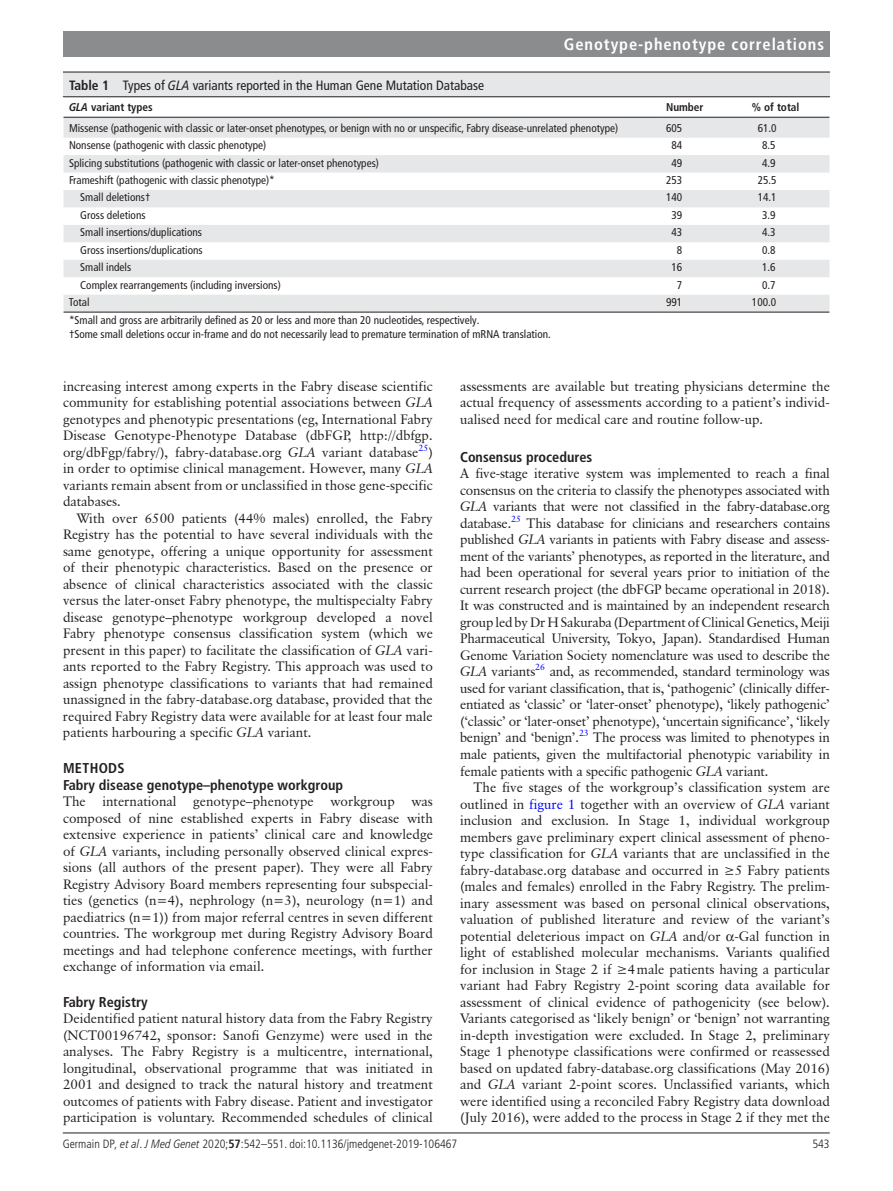
<style>
.page{position:relative;width:893px;height:1191px;background:#fff}
.page>*{position:absolute;margin:0;border:0;box-sizing:border-box;transform-origin:0 0}
.t1{font:700 condensed 16.5px "Frutiger LT Pro";letter-spacing:.055em;color:#fff}
.t2{font:700 condensed 14.25px/17.2px "Frutiger LT Pro";color:#231f20}
.t3{font:13.5px/16.5px "Classical Garamond BT";color:#231f20;text-align:justify}
.t4{font:condensed 13.5px "Frutiger LT Pro";color:#231f20}
.t5{font:300 condensed 12px "Frutiger LT Pro";color:#231f20}
.t6{font:condensed 11.25px/14.2px "Frutiger LT Pro";color:#231f20}
.t7{font:700 condensed 11.25px "Frutiger LT Pro";color:#231f20}
.s1{font-weight:700}
.s2{font-style:italic}
.s3{color:#00f}
</style>
<div class="page">
<hr style="left:63px;top:1132px;width:767px;height:1px;background:#231f20">
<div style="left:63px;top:31px;width:767px;height:25px;background:#8a8c8e"></div>
<div style="left:63px;top:72px;width:767px;height:266px;background:#e6e7e8"></div>
<hr style="left:63px;top:72px;width:767px;height:1px;background:#231f20">
<svg style="left:64px;top:97px;width:766px;height:198px;fill:#fff"></svg>
<div style="left:63px;top:312px;width:767px;height:26px;background:#fff"></div>
<hr style="left:63px;top:96px;width:597px;height:1px;background:#231f20">
<hr style="left:63px;top:117px;width:597px;height:1px;background:#231f20">
<hr style="left:660px;top:96px;width:86px;height:1px;background:#231f20">
<hr style="left:660px;top:117px;width:86px;height:1px;background:#231f20">
<hr style="left:746px;top:96px;width:84px;height:1px;background:#231f20">
<hr style="left:746px;top:117px;width:84px;height:1px;background:#231f20">
<hr style="left:63px;top:312px;width:597px;height:1px;background:#231f20">
<hr style="left:660px;top:312px;width:86px;height:1px;background:#231f20">
<hr style="left:746px;top:312px;width:84px;height:1px;background:#231f20">
<svg style="left:63px;top:97px;width:1px;height:216px"></svg>
<p class="t1" style="left:564px;top:34px;width:262px">Genotype-phenotype correlations</p>
<p class="t4" style="left:69px;top:78px;width:417px"><span class="s1">Table 1</span> Types of <span class="s2">GLA</span> variants reported in the Human Gene Mutation Database</p>
<p class="t7" style="left:69px;top:101px;width:85px"><span class="s2">GLA</span> variant types</p>
<p class="t7" style="left:666px;top:101px;width:39px">Number</p>
<p class="t7" style="left:752px;top:101px;width:49px">% of total</p>
<p class="t6" style="left:69px;top:121px;width:551px">Missense (pathogenic with classic or later-onset phenotypes, or benign with no or unspecific, Fabry disease-unrelated phenotype)</p>
<p class="t6" style="left:666px;top:121px;width:18px">605</p>
<p class="t6" style="left:758px;top:121px;width:20px">61.0</p>
<p class="t6" style="left:69px;top:138px;width:199px">Nonsense (pathogenic with classic phenotype)</p>
<p class="t6" style="left:671px;top:138px;width:12px">84</p>
<p class="t6" style="left:762px;top:138px;width:15px">8.5</p>
<p class="t6" style="left:69px;top:156px;width:311px">Splicing substitutions (pathogenic with classic or later-onset phenotypes)</p>
<p class="t6" style="left:671px;top:156px;width:12px">49</p>
<p class="t6" style="left:762px;top:156px;width:15px">4.9</p>
<p class="t6" style="left:69px;top:173px;width:207px">Frameshift (pathogenic with classic phenotype)*</p>
<p class="t6" style="left:666px;top:173px;width:18px">253</p>
<p class="t6" style="left:758px;top:173px;width:20px">25.5</p>
<p class="t6" style="left:80px;top:190px;width:72px">Small deletions†</p>
<p class="t6" style="left:666px;top:190px;width:18px">140</p>
<p class="t6" style="left:758px;top:190px;width:20px">14.1</p>
<p class="t6" style="left:80px;top:208px;width:67px">Gross deletions</p>
<p class="t6" style="left:671px;top:208px;width:12px">39</p>
<p class="t6" style="left:762px;top:208px;width:15px">3.9</p>
<p class="t6" style="left:80px;top:225px;width:123px">Small insertions/duplications</p>
<p class="t6" style="left:671px;top:225px;width:12px">43</p>
<p class="t6" style="left:762px;top:225px;width:15px">4.3</p>
<p class="t6" style="left:80px;top:243px;width:124px">Gross insertions/duplications</p>
<p class="t6" style="left:677px;top:243px;width:7px">8</p>
<p class="t6" style="left:762px;top:243px;width:15px">0.8</p>
<p class="t6" style="left:80px;top:260px;width:53px">Small indels</p>
<p class="t6" style="left:671px;top:260px;width:12px">16</p>
<p class="t6" style="left:762px;top:260px;width:15px">1.6</p>
<p class="t6" style="left:80px;top:278px;width:202px">Complex rearrangements (including inversions)</p>
<p class="t6" style="left:677px;top:278px;width:7px">7</p>
<p class="t6" style="left:762px;top:278px;width:15px">0.7</p>
<p class="t6" style="left:69px;top:295px;width:22px">Total</p>
<p class="t6" style="left:666px;top:295px;width:18px">991</p>
<p class="t6" style="left:752px;top:295px;width:26px">100.0</p>
<p class="t6" style="left:69px;top:312px;width:483px">*Small and gross are arbitrarily defined as 20 or less and more than 20 nucleotides, respectively.<br>†Some small deletions occur in-frame and do not necessarily lead to premature termination of mRNA translation.</p>
<p class="t3" style="left:63px;top:377px;width:371px">increasing interest among experts in the Fabry disease scientific community for establishing potential associations between <span class="s2">GLA </span>genotypes and phenotypic presentations (eg, International Fabry Disease Genotype-Phenotype Database (dbFGP, http://dbfgp. org/dbFgp/fabry/), fabry-database.org <span class="s2">GLA</span> variant database<sup>25</sup>) in order to optimise clinical management. However, many <span class="s2">GLA </span>variants remain absent from or unclassified in those gene-specific databases.</p>
<p class="t3" style="left:63px;top:509px;width:371px;text-indent:14px">With over 6500 patients (44% males) enrolled, the Fabry Registry has the potential to have several individuals with the same genotype, offering a unique opportunity for assessment of their phenotypic characteristics. Based on the presence or absence of clinical characteristics associated with the classic versus the later-onset Fabry phenotype, the multispecialty Fabry disease genotype–phenotype workgroup developed a novel Fabry phenotype consensus classification system (which we present in this paper) to facilitate the classification of <span class="s2">GLA</span> vari&shy;ants reported to the Fabry Registry. This approach was used to assign phenotype classifications to variants that had remained unassigned in the fabry-database.org database, provided that the required Fabry Registry data were available for at least four male patients harbouring a specific <span class="s2">GLA</span> variant.</p>
<p class="t2" style="left:63px;top:759px;width:282px">Methods<br>Fabry disease genotype–phenotype workgroup</p>
<p class="t3" style="left:63px;top:793px;width:371px">The international genotype–phenotype workgroup was composed of nine established experts in Fabry disease with extensive experience in patients’ clinical care and knowledge of <span class="s2">GLA</span> variants, including personally observed clinical expres&shy;sions (all authors of the present paper). They were all Fabry Registry Advisory Board members representing four subspecial&shy;ties (genetics (n=4), nephrology (n=3), neurology (n=1) and paediatrics (n=1)) from major referral centres in seven different countries. The workgroup met during Registry Advisory Board meetings and had telephone conference meetings, with further exchange of information via email.</p>
<p class="t2" style="left:63px;top:993px;width:86px">Fabry Registry</p>
<p class="t3" style="left:63px;top:1010px;width:371px">Deidentified patient natural history data from the Fabry Registry (NCT00196742, sponsor: Sanofi Genzyme) were used in the analyses. The Fabry Registry is a multicentre, international, longitudinal, observational programme that was initiated in 2001 and designed to track the natural history and treatment outcomes of patients with Fabry disease. Patient and investigator participation is voluntary. Recommended schedules of clinical</p>
<p class="t3" style="left:460px;top:377px;width:371px">assessments are available but treating physicians determine the actual frequency of assessments according to a patient’s individ&shy;ualised need for medical care and routine follow-up.</p>
<p class="t2" style="left:460px;top:448px;width:134px">Consensus procedures</p>
<p class="t3" style="left:460px;top:465px;width:371px">A five-stage iterative system was implemented to reach a final consensus on the criteria to classify the phenotypes associated with <span class="s2">GLA</span> variants that were not classified in the fabry-database.org database.<sup>25</sup> This database for clinicians and researchers contains published <span class="s2">GLA</span> variants in patients with Fabry disease and assess&shy;ment of the variants’ phenotypes, as reported in the literature, and had been operational for several years prior to initiation of the current research project (the dbFGP became operational in 2018).<br>It was constructed and is maintained by an independent research group led by Dr H Sakuraba (Department of Clinical Genetics, Meiji Pharmaceutical University, Tokyo, Japan). Standardised Human Genome Variation Society nomenclature was used to describe the <span class="s2">GLA</span> variants<sup>26</sup> and, as recommended, standard terminology was used for variant classification, that is, ‘pathogenic’ (clinically differ&shy;entiated as ‘classic’ or ‘later-onset’ phenotype), ‘likely pathogenic’ (‘classic’ or ‘later-onset’ phenotype), ‘uncertain significance’, ‘likely benign’ and ‘benign’.<sup>23</sup> The process was limited to phenotypes in male patients, given the multifactorial phenotypic variability in female patients with a specific pathogenic <span class="s2">GLA</span> variant.</p>
<p class="t3" style="left:460px;top:779px;width:371px;text-indent:14px">The five stages of the workgroup’s classification system are outlined in <span class="s3">figure 1</span> together with an overview of <span class="s2">GLA</span> variant inclusion and exclusion. In Stage 1, individual workgroup members gave preliminary expert clinical assessment of pheno&shy;type classification for <span class="s2">GLA</span> variants that are unclassified in the fabry--database.org database and occurred in ≥5 Fabry patients (males and females) enrolled in the Fabry Registry. The prelim&shy;inary assessment was based on personal clinical observations, valuation of published literature and review of the variant’s potential deleterious impact on <span class="s2">GLA</span> and/or -Gal function in light of established molecular mechanisms. Variants qualified for inclusion in Stage 2 if ≥4male patients having a particular variant had Fabry Registry 2-point scoring data available for assessment of clinical evidence of pathogenicity (see below).<br>Variants categorised as ‘likely benign’ or ‘benign’ not warranting in-depth investigation were excluded. In Stage 2, preliminary Stage 1 phenotype classifications were confirmed or reassessed based on updated fabry-database.org classifications (May 2016) and <span class="s2">GLA</span> variant 2-point scores. Unclassified variants, which were identified using a reconciled Fabry Registry data download (July 2016), were added to the process in Stage 2 if they met the</p>
<p class="t5" style="left:63px;top:1136px;width:396px">Germain DP<span class="s2">, et al</span>. <span class="s2">J Med Genet</span> 2020;<span class="s1">57</span>:542–551. doi:10.1136/jmedgenet-2019-106467</p>
<p class="t5" style="left:812px;top:1136px;width:19px">543</p>
</div>
